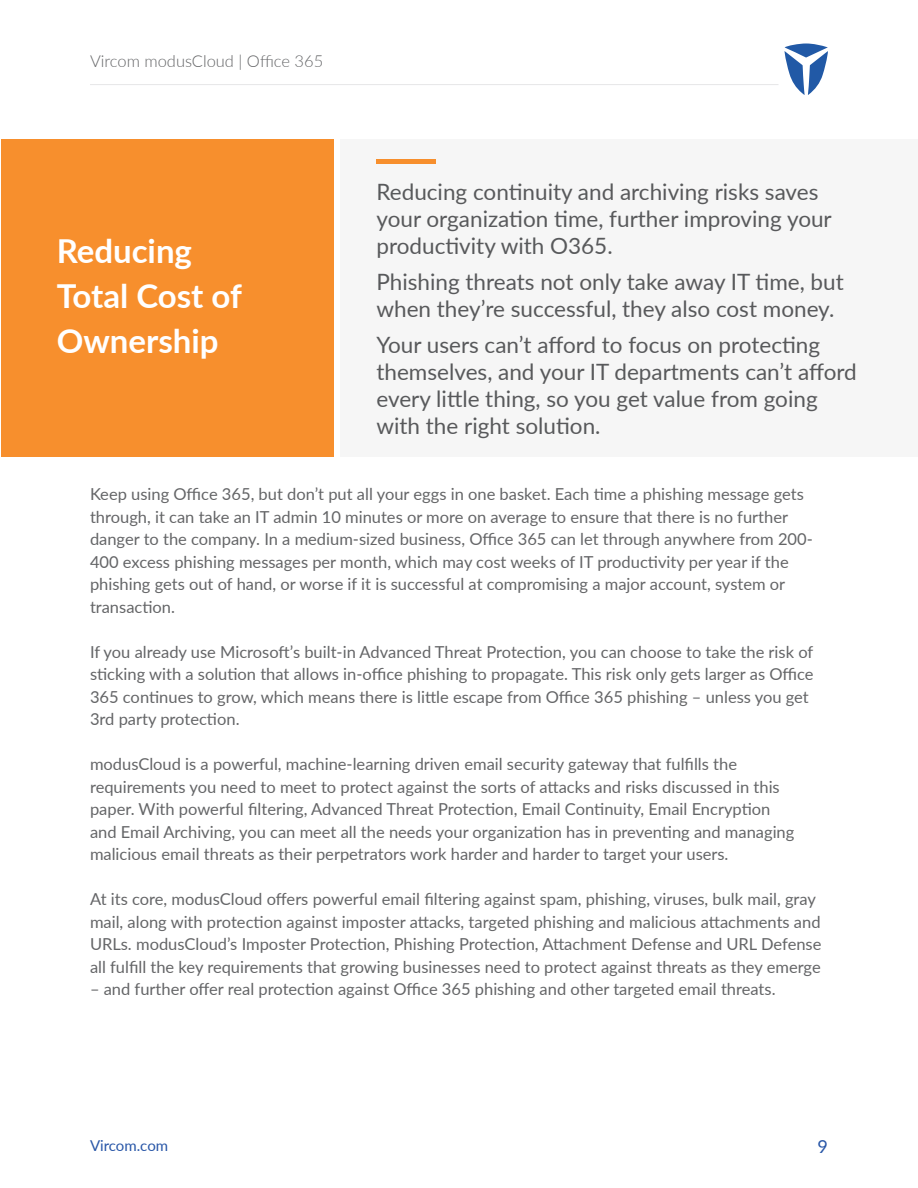
<style>
.page{position:relative;width:918px;height:1188px;background:#fff}
.page>*{position:absolute;margin:0;border:0;box-sizing:border-box;transform-origin:0 0}
.t1{font:700 33px/45px "Lato";color:#fff}
.t2{font:22.5px/27px "Lato";color:#58595b}
.t3{font:18px "Lato";color:#2856a7}
.t4{font:16.5px/22.5px "Lato";color:#646567}
.t5{font:300 16.5px "Lato";color:#646567}
.t6{font:15px "Lato";color:#2856a7}
</style>
<div class="page">
<svg style="left:784px;top:43px;width:44px;height:52px"></svg>
<hr style="left:90px;top:84px;width:688px;height:1px;background:#e6e7e8">
<div style="left:1px;top:139px;width:333px;height:318px;background:#f78f2d"></div>
<div style="left:341px;top:139px;width:577px;height:318px;background:#f6f6f6"></div>
<div style="left:376px;top:159px;width:60px;height:5px;background:#f78f2d"></div>
<p class="t5" style="left:90px;top:50px;width:235px">Vircom modusCloud | Office 365</p>
<h1 class="t1" style="left:57px;top:227px;width:187px">Reducing<br>Total Cost of<br>Ownership</h1>
<h2 class="t2" style="left:376px;top:177px;width:457px">Reducing continuity and archiving risks saves your organization time, further improving your productivity with O365.</h2>
<h2 class="t2" style="left:376px;top:267px;width:469px">Phishing threats not only take away IT time, but when they’re successful, they also cost money.</h2>
<h2 class="t2" style="left:376px;top:330px;width:482px">Your users can’t afford to focus on protecting themselves, and your IT departments can’t afford every little thing, so you get value from going with the right solution.</h2>
<p class="t4" style="left:90px;top:482px;width:724px">Keep using Office 365, but don’t put all your eggs in one basket. Each time a phishing message gets through, it can take an IT admin 10 minutes or more on average to ensure that there is no further danger to the company. In a medium-sized business, Office 365 can let through anywhere from 200- 400 excess phishing messages per month, which may cost weeks of IT productivity per year if the phishing gets out of hand, or worse if it is successful at compromising a major account, system or transaction.</p>
<p class="t4" style="left:90px;top:640px;width:725px">If you already use Microsoft’s built-in Advanced Threat Protection, you can choose to take the risk of sticking with a solution that allows in-office phishing to propagate. This risk only gets larger as Office 365 continues to grow, which means there is little escape from Office 365 phishing – unless you get 3rd party protection.</p>
<p class="t4" style="left:90px;top:752px;width:706px">modusCloud is a powerful, machine-learning driven email security gateway that fulfills the requirements you need to meet to protect against the sorts of attacks and risks discussed in this paper. With powerful filtering, Advanced Threat Protection, Email Continuity, Email Encryption and Email Archiving, you can meet all the needs your organization has in preventing and managing malicious email threats as their perpetrators work harder and harder to target your users.</p>
<p class="t4" style="left:90px;top:887px;width:733px">At its core, modusCloud offers powerful email filtering against spam, phishing, viruses, bulk mail, gray mail, along with protection against imposter attacks, targeted phishing and malicious attachments and URLs. modusCloud’s Imposter Protection, Phishing Protection, Attachment Defense and URL Defense all fulfill the key requirements that growing businesses need to protect against threats as they emerge</p>
<p class="t4" style="left:90px;top:977px;width:687px">– and further offer real protection against Office 365 phishing and other targeted email threats.</p>
<p class="t6" style="left:90px;top:1134px;width:80px">Vircom.com</p>
<p class="t3" style="left:818px;top:1134px;width:12px">9</p>
</div>
